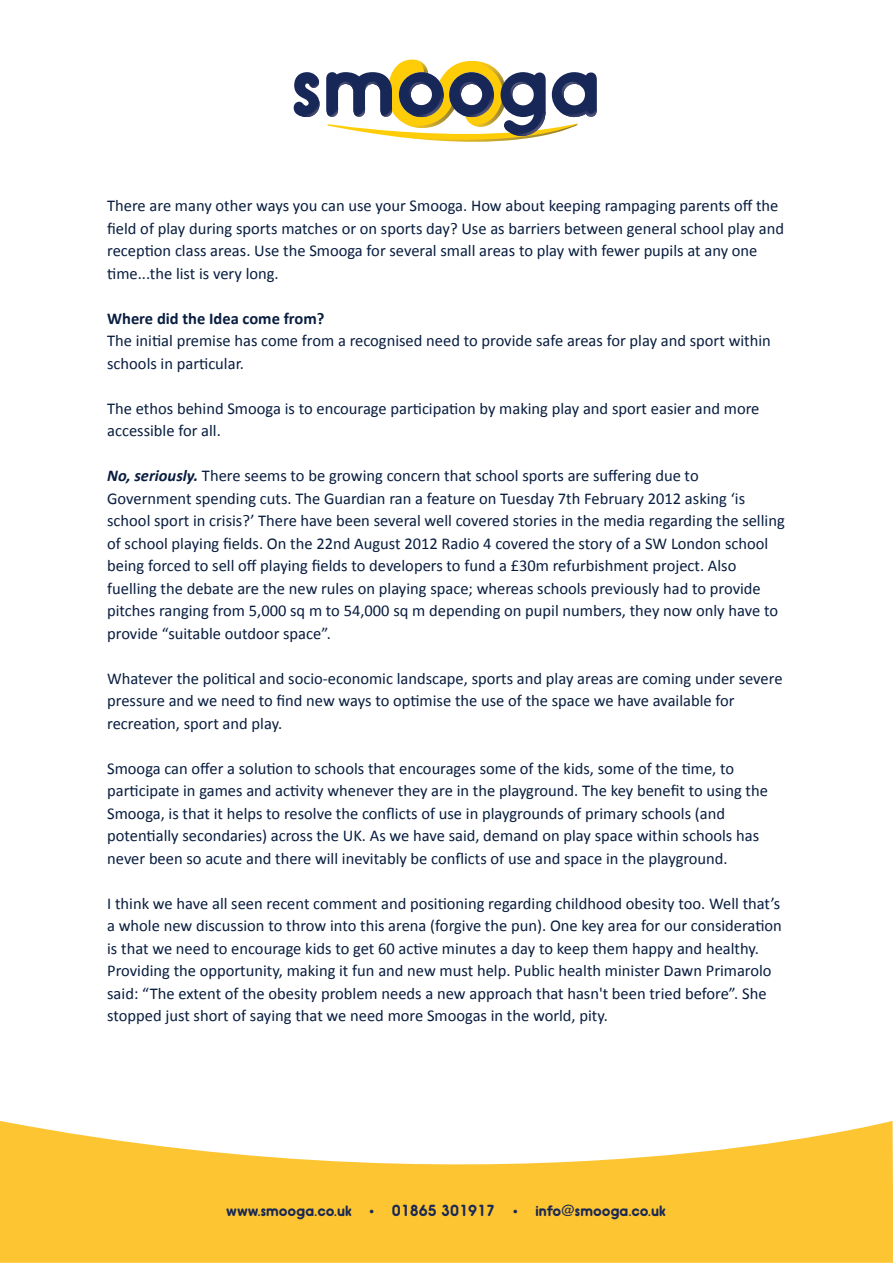
<style>
.page{position:relative;width:893px;height:1263px;background:#fff}
.page>*{position:absolute;margin:0;border:0;box-sizing:border-box;transform-origin:0 0}
.t1{font:16.5px/22.5px "Calibri";color:#081d3f}
.t2{font:700 16.5px "Calibri";color:#081d3f}
.t3{font:15px "Hiruko";color:#1a2855}
.s1{font-weight:700;font-style:italic}
</style>
<div class="page">
<svg style="left:0;top:1121px;width:893px;height:142px;fill:#fdc532"></svg>
<svg style="left:294px;top:60px;width:303px;height:82px"></svg>
<p class="t1" style="left:107px;top:194px;width:678px">There are many other ways you can use your Smooga. How about keeping rampaging parents off the field of play during sports matches or on sports day? Use as barriers between general school play and reception class areas. Use the Smooga for several small areas to play with fewer pupils at any one time...the list is very long.</p>
<p class="t2" style="left:107px;top:308px;width:219px">Where did the Idea come from?</p>
<p class="t1" style="left:107px;top:329px;width:665px">The initial premise has come from a recognised need to provide safe areas for play and sport within schools in particular.</p>
<p class="t1" style="left:107px;top:397px;width:654px">The ethos behind Smooga is to encourage participation by making play and sport easier and more accessible for all.</p>
<p class="t1" style="left:107px;top:464px;width:679px"><span class="s1">No, seriously.</span> There seems to be growing concern that school sports are suffering due to Government spending cuts. The Guardian ran a feature on Tuesday 7th February 2012 asking ‘is school sport in crisis?’ There have been several well covered stories in the media regarding the selling of school playing fields. On the 22nd August 2012 Radio 4 covered the story of a SW London school being forced to sell off playing fields to developers to fund a £30m refurbishment project. Also fuelling the debate are the new rules on playing space; whereas schools previously had to provide pitches ranging from 5,000 sq m to 54,000 sq m depending on pupil numbers, they now only have to provide “suitable outdoor space”.</p>
<p class="t1" style="left:107px;top:667px;width:677px">Whatever the political and socio-economic landscape, sports and play areas are coming under severe pressure and we need to find new ways to optimise the use of the space we have available for recreation, sport and play.</p>
<p class="t1" style="left:107px;top:757px;width:662px">Smooga can offer a solution to schools that encourages some of the kids, some of the time, to participate in games and activity whenever they are in the playground. The key benefit to using the Smooga, is that it helps to resolve the conflicts of use in playgrounds of primary schools (and potentially secondaries) across the UK. As we have said, demand on play space within schools has never been so acute and there will inevitably be conflicts of use and space in the playground.</p>
<p class="t1" style="left:107px;top:892px;width:676px">I think we have all seen recent comment and positioning regarding childhood obesity too. Well that’s a whole new discussion to throw into this arena (forgive the pun). One key area for our consideration is that we need to encourage kids to get 60 active minutes a day to keep them happy and healthy.<br>Providing the opportunity, making it fun and new must help. Public health minister Dawn Primarolo said: “The extent of the obesity problem needs a new approach that hasn't been tried before”. She stopped just short of saying that we need more Smoogas in the world, pity.</p>
<p class="t3" style="left:226px;top:1201px;width:441px">www.smooga.co.uk • 01865 301917 • info@smooga.co.uk</p>
</div>
